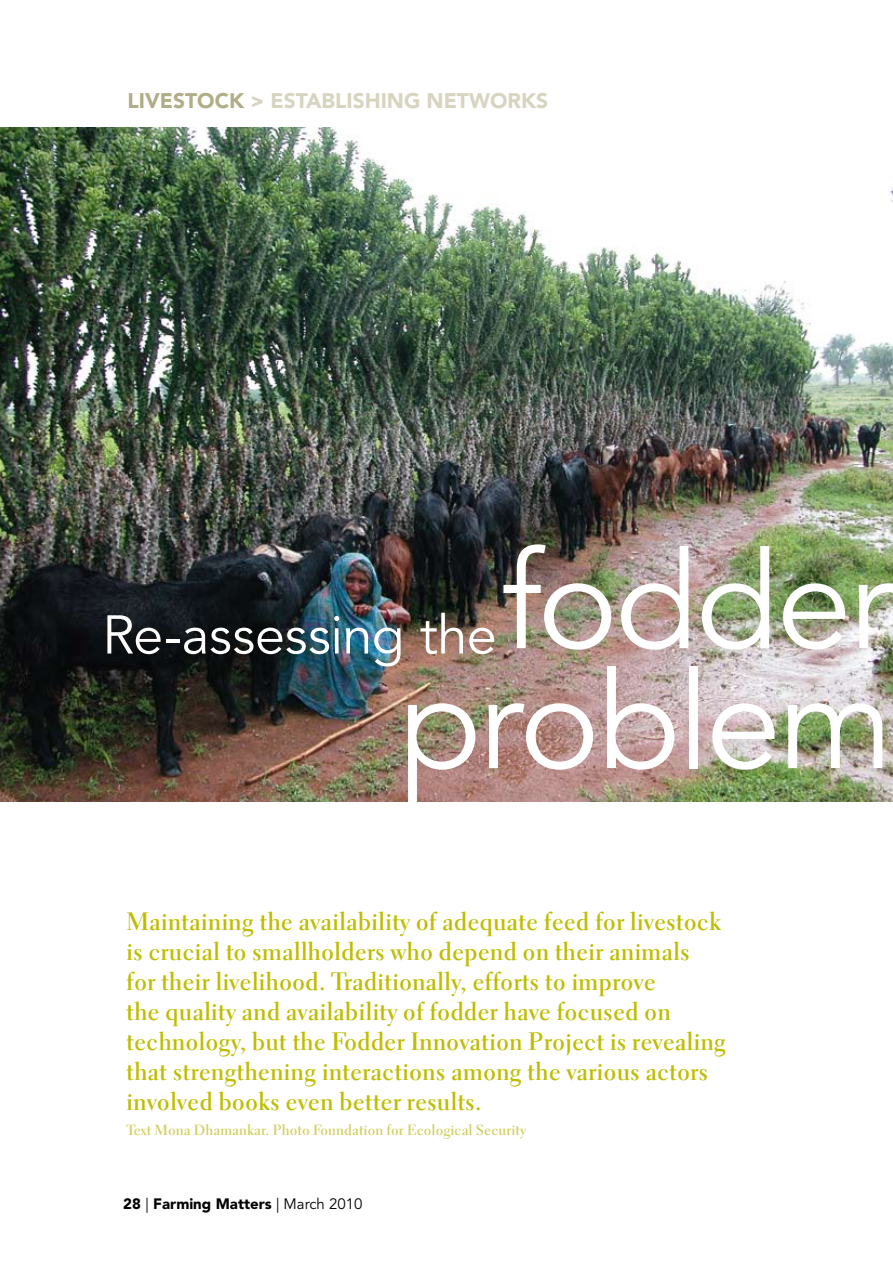
<style>
.page{position:relative;width:893px;height:1263px;background:#fff}
.page>*{position:absolute;margin:0;border:0;box-sizing:border-box;transform-origin:0 0}
.t1{font:135px/120px "Avenir LT Std";letter-spacing:-.02em;color:#fff;text-align:right}
.t2{font:54px "Avenir LT Std";letter-spacing:-.01em;color:#fff}
.t3{font:25.5px/30px "Electra LT Std Bold Display";letter-spacing:.05em;color:#bfbd00}
.t4{font:900 21px "Avenir LT Std";color:#d7d5c0}
.t5{font:15px "Electra LT Std Bold Display";letter-spacing:.05em;color:#d2cf5f}
.t6{font:900 15px "Avenir LT Std";color:#000}
.s1{color:#b1ad87}
.s2{font-weight:400}
</style>
<div class="page">
<img style="left:0;top:128px;width:893px;height:673px">
<p class="t4" style="left:128px;top:88px;width:422px"><span class="s1">LIVESTOCK</span> &gt; ESTABLISHING NETWORKS</p>
<h1 class="t1" style="left:398px;top:545px;width:497px">fodder problem</h1>
<h2 class="t2" style="left:102px;top:604px;width:396px">Re-assessing the</h2>
<p class="t3" style="left:127px;top:906px;width:600px">Maintaining the availability of adequate feed for livestock is crucial to smallholders who depend on their animals<br>for their livelihood. Traditionally, efforts to improve<br>the quality and availability of fodder have focused on technology, but the Fodder Innovation Project is revealing that strengthening interactions among the various actors involved books even better results.</p>
<p class="t5" style="left:127px;top:1121px;width:400px">Text Mona Dhamankar. Photo Foundation for Ecological Security</p>
<p class="t6" style="left:123px;top:1195px;width:241px">28 <span class="s2">|</span> Farming Matters <span class="s2">| March 2010</span></p>
</div>
